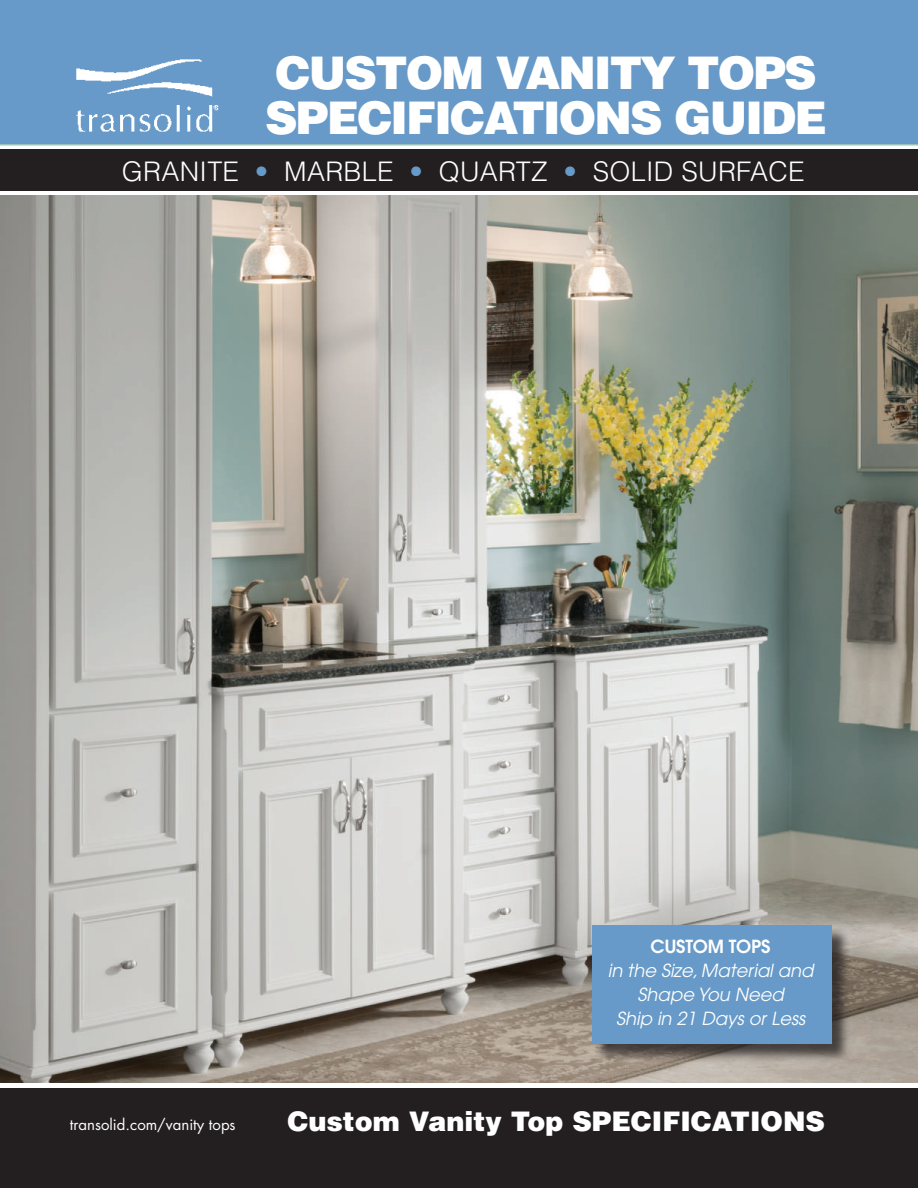
<style>
.page{position:relative;width:918px;height:1188px;background:#fff}
.page>*{position:absolute;margin:0;border:0;box-sizing:border-box;transform-origin:0 0}
.t1{font:900 45px/45px "Helvetica";letter-spacing:-.04em;color:#fff}
.t2{font:300 27px "Helvetica";letter-spacing:.01em;color:#fff}
.t3{font:900 27px "Helvetica";color:#fff}
.t4{font:italic 18px/24px "Avant Garde";color:#fff;text-align:center}
.t5{font:600 18px "Avant Garde";color:#fff}
.t6{font:15px "Futura";color:#fff}
.s1{color:#679ac8}
</style>
<div class="page">
<div style="left:0;top:1089px;width:918px;height:99px;background:#231f20"></div>
<div style="left:0;top:150px;width:918px;height:41px;background:#231f20"></div>
<img style="left:0;top:195px;width:918px;height:888px">
<div style="left:594px;top:928px;width:257px;height:134px;background:#231f20;opacity:.75"></div>
<div style="left:592px;top:925px;width:240px;height:118px;background:#679ac8"></div>
<div style="left:0;top:0;width:918px;height:145px;background:#679ac8"></div>
<img style="left:74px;top:52px;width:144px;height:90px">
<h1 class="t1" style="left:265px;top:49px;width:563px">CUSTOM VANITY TOPS<br>SPECIFICATIONS GUIDE</h1>
<h2 class="t2" style="left:122px;top:154px;width:684px">GRANITE <span class="s1">•</span> MARBLE <span class="s1">•</span> QUARTZ <span class="s1">•</span> SOLID SURFACE</h2>
<p class="t6" style="left:70px;top:1115px;width:167px">transolid.com/vanity tops</p>
<p class="t5" style="left:651px;top:934px;width:121px">CUSTOM TOPS</p>
<p class="t4" style="left:608px;top:958px;width:207px">in the Size, Material and<br>Shape You Need<br>Ship in 21 Days or Less</p>
<h2 class="t3" style="left:287px;top:1103px;width:539px">Custom Vanity Top SPECIFICATIONS</h2>
</div>
